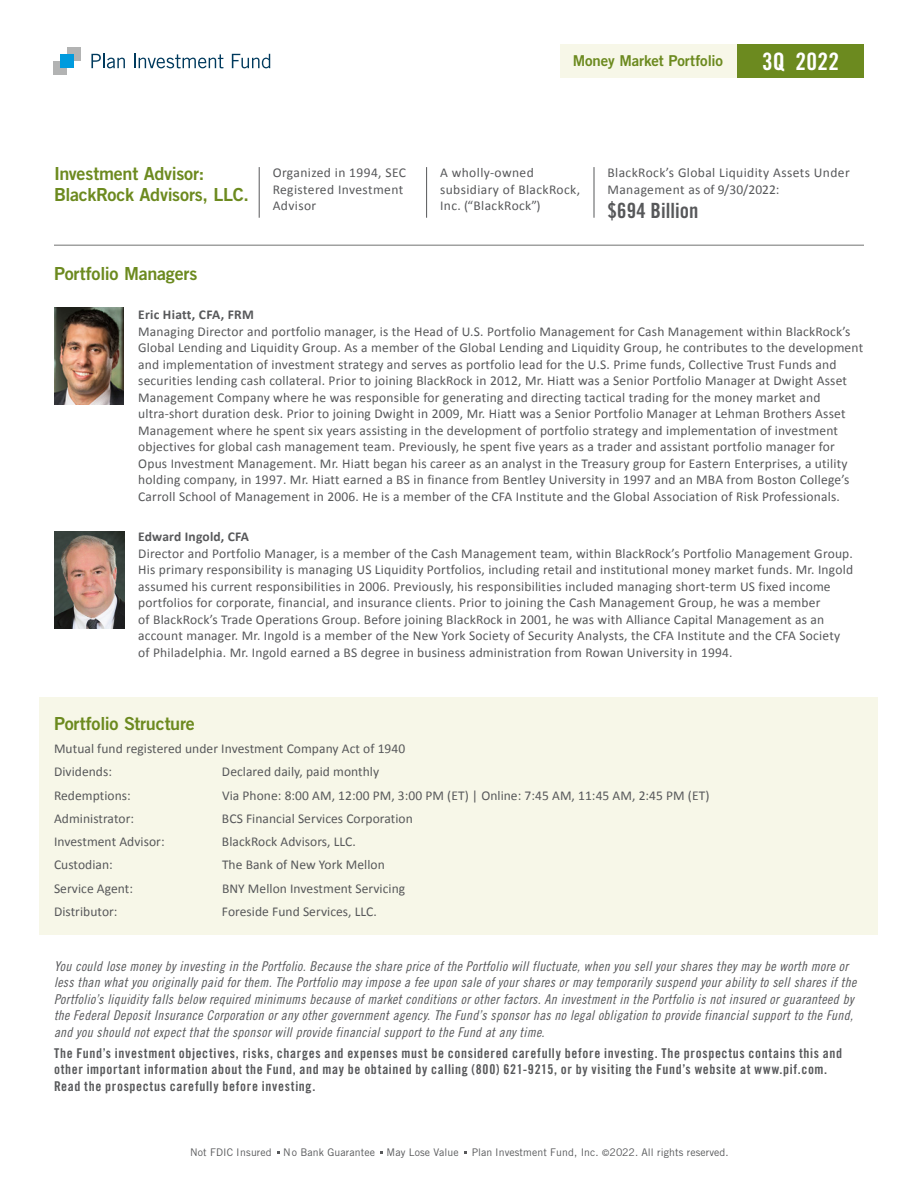
<style>
.page{position:relative;width:918px;height:1188px;background:#fff}
.page>*{position:absolute;margin:0;border:0;box-sizing:border-box;transform-origin:0 0}
.t1{font:24px "Trade Gothic LT Std Bd Cn 20";letter-spacing:.01em;color:#fff}
.t2{font:21px "Trade Gothic LT Std Bd Cn 20";color:#57585a}
.t3{font:18px/21px "Trade Gothic LT Std Bd 2";letter-spacing:-.015em;color:#6c8a1f}
.t4{font:15px "Trade Gothic LT Std Bd 2";letter-spacing:-.005em;color:#6c8a1f}
.t5{font:13.5px/16.5px "Calibri";letter-spacing:.015em;color:#57585a}
.t6{font:13.5px/16.5px "Trade Gothic LT Std Cn 18 Obl";letter-spacing:.02em;color:#57585a}
.t7{font:13.5px/16.5px "Trade Gothic LT Std Bd Cn 20";letter-spacing:.045em;color:#57585a}
.t8{font:700 13.5px "Calibri";letter-spacing:.015em;color:#57585a}
.t9{font:10.5px "Trade Gothic LT Std";letter-spacing:.01em;color:#57585a}
.s1{font-size:9px}
</style>
<div class="page">
<div style="left:560px;top:44px;width:178px;height:34px;background:#f7f7e8"></div>
<div style="left:54px;top:61px;width:13px;height:14px;background:#b2b3b3"></div>
<div style="left:67px;top:47px;width:14px;height:14px;background:#b2b3b3"></div>
<div style="left:60px;top:54px;width:14px;height:14px;background:#009bde"></div>
<svg style="left:91px;top:54px;width:34px;height:14px"></svg>
<svg style="left:134px;top:54px;width:89px;height:14px"></svg>
<svg style="left:232px;top:54px;width:38px;height:14px"></svg>
<hr style="left:54px;top:245px;width:810px;height:1px;background:#717271">
<div style="left:40px;top:697px;width:838px;height:238px;background:#f7f7e8"></div>
<div style="left:737px;top:44px;width:127px;height:34px;background:#6c8a1f"></div>
<img style="left:54px;top:531px;width:70px;height:98px">
<hr style="left:259px;top:167px;width:1px;height:51px;background:#57585a">
<hr style="left:426px;top:167px;width:1px;height:51px;background:#57585a">
<hr style="left:594px;top:167px;width:1px;height:51px;background:#57585a">
<img style="left:54px;top:308px;width:70px;height:97px">
<p class="t4" style="left:573px;top:52px;width:152px">Money Market Portfolio</p>
<p class="t1" style="left:762px;top:47px;width:78px">3Q 2022</p>
<p class="t3" style="left:54px;top:163px;width:196px">Investment Advisor:<br>BlackRock Advisors, LLC.</p>
<p class="t5" style="left:273px;top:164px;width:135px">Organized in 1994, SEC<br>Registered Investment<br>Advisor</p>
<p class="t5" style="left:440px;top:164px;width:142px">A wholly-owned subsidiary of BlackRock,<br>Inc. (“BlackRock”)</p>
<p class="t5" style="left:608px;top:164px;width:244px">BlackRock’s Global Liquidity Assets Under<br>Management as of 9/30/2022:</p>
<p class="t2" style="left:608px;top:197px;width:92px">$694 Billion</p>
<p class="t3" style="left:54px;top:263px;width:145px">Portfolio Managers</p>
<p class="t8" style="left:138px;top:306px;width:117px">Eric Hiatt, CFA, FRM</p>
<p class="t5" style="left:138px;top:322px;width:727px">Managing Director and portfolio manager, is the Head of U.S. Portfolio Management for Cash Management within BlackRock’s Global Lending and Liquidity Group. As a member of the Global Lending and Liquidity Group, he contributes to the development and implementation of investment strategy and serves as portfolio lead for the U.S. Prime funds, Collective Trust Funds and securities lending cash collateral. Prior to joining BlackRock in 2012, Mr. Hiatt was a Senior Portfolio Manager at Dwight Asset Management Company where he was responsible for generating and directing tactical trading for the money market and ultra-short duration desk. Prior to joining Dwight in 2009, Mr. Hiatt was a Senior Portfolio Manager at Lehman Brothers Asset Management where he spent six years assisting in the development of portfolio strategy and implementation of investment objectives for global cash management team. Previously, he spent five years as a trader and assistant portfolio manager for Opus Investment Management. Mr. Hiatt began his career as an analyst in the Treasury group for Eastern Enterprises, a utility holding company, in 1997. Mr. Hiatt earned a BS in finance from Bentley University in 1997 and an MBA from Boston College’s Carroll School of Management in 2006. He is a member of the CFA Institute and the Global Association of Risk Professionals.</p>
<p class="t8" style="left:138px;top:529px;width:112px">Edward Ingold, CFA</p>
<p class="t5" style="left:138px;top:545px;width:716px">Director and Portfolio Manager, is a member of the Cash Management team, within BlackRock’s Portfolio Management Group.<br>His primary responsibility is managing US Liquidity Portfolios, including retail and institutional money market funds. Mr. Ingold assumed his current responsibilities in 2006. Previously, his responsibilities included managing short-term US fixed income portfolios for corporate, financial, and insurance clients. Prior to joining the Cash Management Group, he was a member<br>of BlackRock’s Trade Operations Group. Before joining BlackRock in 2001, he was with Alliance Capital Management as an account manager. Mr. Ingold is a member of the New York Society of Security Analysts, the CFA Institute and the CFA Society of Philadelphia. Mr. Ingold earned a BS degree in business administration from Rowan University in 1994.</p>
<p class="t3" style="left:54px;top:713px;width:142px">Portfolio Structure</p>
<p class="t5" style="left:54px;top:740px;width:353px">Mutual fund registered under Investment Company Act of 1940</p>
<p class="t5" style="left:54px;top:763px;width:60px">Dividends:</p>
<p class="t5" style="left:222px;top:763px;width:159px">Declared daily, paid monthly</p>
<p class="t5" style="left:54px;top:786px;width:78px">Redemptions:</p>
<p class="t5" style="left:222px;top:786px;width:489px">Via Phone: 8:00 AM, 12:00 PM, 3:00 PM (ET) | Online: 7:45 AM, 11:45 AM, 2:45 PM (ET)</p>
<p class="t5" style="left:54px;top:810px;width:82px">Administrator:</p>
<p class="t5" style="left:222px;top:810px;width:192px">BCS Financial Services Corporation</p>
<p class="t5" style="left:54px;top:833px;width:112px">Investment Advisor:</p>
<p class="t5" style="left:222px;top:833px;width:135px">BlackRock Advisors, LLC.</p>
<p class="t5" style="left:54px;top:856px;width:60px">Custodian:</p>
<p class="t5" style="left:222px;top:856px;width:164px">The Bank of New York Mellon</p>
<p class="t5" style="left:54px;top:879px;width:81px">Service Agent:</p>
<p class="t5" style="left:222px;top:879px;width:185px">BNY Mellon Investment Servicing</p>
<p class="t5" style="left:54px;top:903px;width:65px">Distributor:</p>
<p class="t5" style="left:222px;top:903px;width:156px">Foreside Fund Services, LLC.</p>
<p class="t6" style="left:54px;top:958px;width:804px">You could lose money by investing in the Portfolio. Because the share price of the Portfolio will fluctuate, when you sell your shares they may be worth more or less than what you originally paid for them. The Portfolio may impose a fee upon sale of your shares or may temporarily suspend your ability to sell shares if the Portfolio’s liquidity falls below required minimums because of market conditions or other factors. An investment in the Portfolio is not insured or guaranteed by the Federal Deposit Insurance Corporation or any other government agency. The Fund’s sponsor has no legal obligation to provide financial support to the Fund, and you should not expect that the sponsor will provide financial support to the Fund at any time.</p>
<p class="t7" style="left:54px;top:1045px;width:790px">The Fund’s investment objectives, risks, charges and expenses must be considered carefully before investing. The prospectus contains this and other important information about the Fund, and may be obtained by calling (800) 621-9215, or by visiting the Fund’s website at www.pif.com.<br>Read the prospectus carefully before investing.</p>
<p class="t9" style="left:190px;top:1146px;width:540px">Not FDIC Insured No Bank Guarantee May Lose Value Plan Investment Fund, Inc. <span class="s1">©</span>2022. All rights reserved.</p>
</div>
